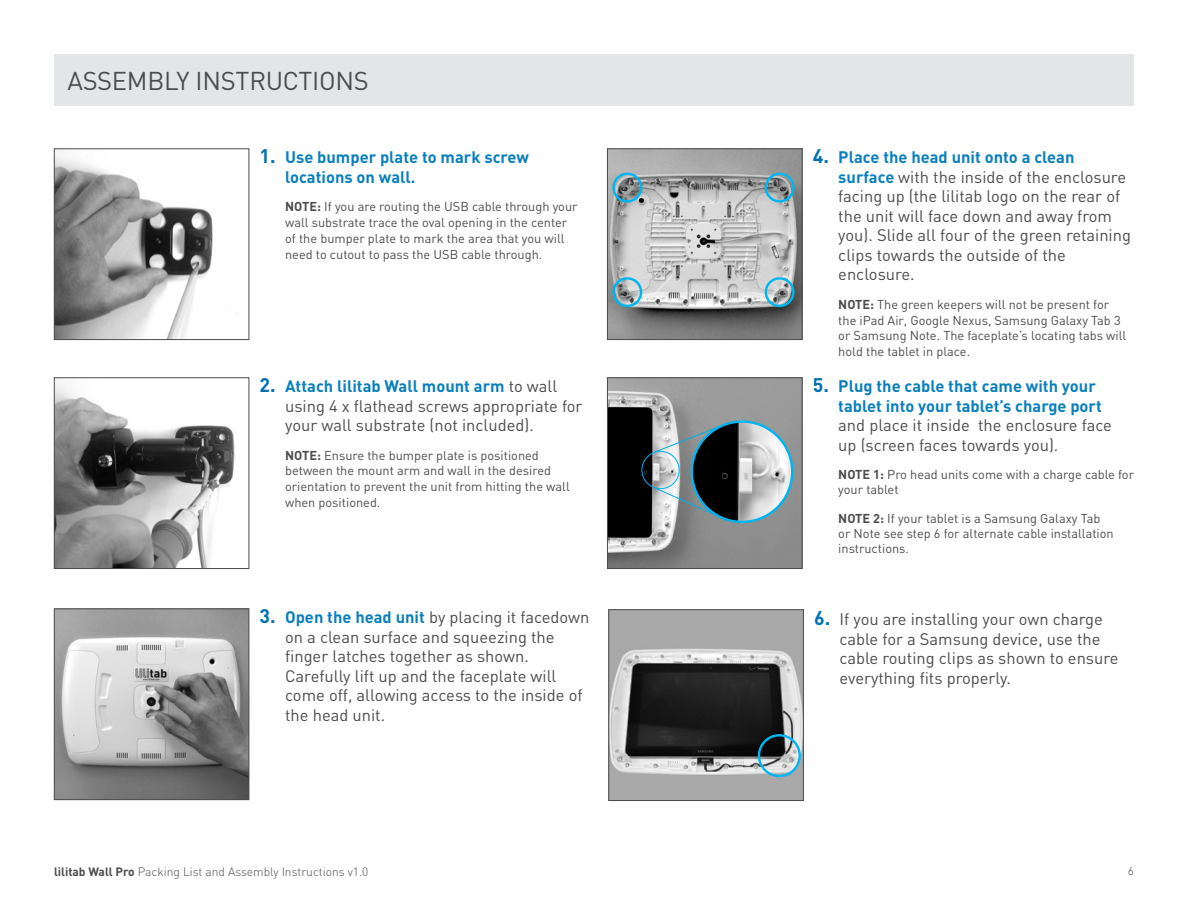
<style>
.page{position:relative;width:1188px;height:918px;background:#fff}
.page>*{position:absolute;margin:0;border:0;box-sizing:border-box;transform-origin:0 0}
.t1{font:25.5px "DIN";letter-spacing:-.01em;color:#4b4c4d}
.t2{font:16.5px/19.5px "DIN";color:#4b4c4d}
.t3{font:700 16.5px/19.5px "DIN";color:#0a7fbd}
.t4{font:12.75px/15.8px "DIN";color:#4b4c4d}
.t5{font:700 12.75px "DIN";color:#4b4c4d}
.t6{font:300 12px "DIN";color:#4b4c4d}
.s1{font-size:19.5px;color:#0072b4}
.s2{font-weight:700}
.s3{font-weight:700;font-size:19.5px;color:#0072b4}
.s4{font-weight:700;color:#0a7fbd}
</style>
<div class="page">
<img style="left:56px;top:379px;width:179px;height:188px">
<div style="left:54px;top:377px;width:195px;height:192px;border:1px solid #4b4c4d"></div>
<img style="left:609px;top:379px;width:191px;height:188px">
<div style="left:607px;top:377px;width:195px;height:192px;border:1px solid #4b4c4d"></div>
<img style="left:56px;top:611px;width:191px;height:187px">
<div style="left:54px;top:609px;width:195px;height:191px;border:1px solid #4b4c4d"></div>
<img style="left:56px;top:150px;width:182px;height:188px">
<div style="left:54px;top:148px;width:195px;height:192px;border:1px solid #4b4c4d"></div>
<img style="left:609px;top:150px;width:191px;height:188px">
<div style="left:607px;top:148px;width:195px;height:192px;border:1px solid #4b4c4d"></div>
<div style="left:54px;top:54px;width:1080px;height:52px;background:#e4e5e7"></div>
<div style="left:765px;top:173px;width:30px;height:30px;border:2px solid #00b6f0;border-radius:50%"></div>
<div style="left:765px;top:277px;width:30px;height:30px;border:2px solid #00b6f0;border-radius:50%"></div>
<div style="left:641px;top:451px;width:39px;height:38px;border:1px solid #00aeef;border-radius:50%"></div>
<div style="left:612px;top:173px;width:30px;height:30px;border:2px solid #00b6f0;border-radius:50%"></div>
<div style="left:612px;top:277px;width:30px;height:30px;border:2px solid #00b6f0;border-radius:50%"></div>
<img style="left:692px;top:422px;width:100px;height:100px;border-radius:50px">
<div style="left:691px;top:420px;width:102px;height:103px;border:2px solid #00b6f0;border-radius:50%"></div>
<svg style="left:653px;top:487px;width:77px;height:35px;background:#717e83"></svg>
<svg style="left:653px;top:422px;width:77px;height:31px;background:#748388"></svg>
<img style="left:610px;top:611px;width:192px;height:188px">
<div style="left:608px;top:609px;width:196px;height:192px;border:1px solid #4b4c4d"></div>
<div style="left:758px;top:734px;width:43px;height:43px;border:2px solid #00b6f0;border-radius:50%"></div>
<h1 class="t1" style="left:68px;top:65px;width:303px">ASSEMBLY INSTRUCTIONS</h1>
<p class="t3" style="left:285px;top:147px;width:245px;text-indent:-26px"><span class="s1">1.</span> Use bumper plate to mark screw locations on wall.</p>
<p class="t5" style="left:260px;top:198px;width:16px">NO</p>
<p class="t4" style="left:285px;top:199px;width:294px;text-indent:17px"><span class="s2">TE:</span> If you are routing the USB cable through your wall substrate trace the oval opening in the center of the bumper plate to mark the area that you will need to cutout to pass the USB cable through.</p>
<p class="t2" style="left:285px;top:376px;width:299px;text-indent:-26px"><span class="s3">2.</span> <span class="s4">Attach lilitab Wall mount arm</span> to wall using 4 x flathead screws appropriate for your wall substrate (not included).</p>
<p class="t5" style="left:260px;top:447px;width:16px">NO</p>
<p class="t4" style="left:285px;top:447px;width:286px;text-indent:17px"><span class="s2">TE:</span> Ensure the bumper plate is positioned between the mount arm and wall in the desired orientation to prevent the unit from hitting the wall when positioned.</p>
<p class="t2" style="left:838px;top:147px;width:294px;text-indent:-26px"><span class="s3">4.</span> <span class="s4">Place the head unit onto a clean surface</span> with the inside of the enclosure facing up (the lilitab logo on the rear of the unit will face down and away from you). Slide all four of the green retaining clips towards the outside of the enclosure.</p>
<p class="t4" style="left:838px;top:296px;width:289px"><span class="s2">NOTE:</span> The green keepers will not be present for the iPad Air, Google Nexus, Samsung Galaxy Tab 3 or Samsung Note. The faceplate’s locating tabs will hold the tablet in place.</p>
<p class="t3" style="left:838px;top:376px;width:265px;text-indent:-25px"><span class="s1">5.</span> Plug the cable that came with your tablet into your tablet’s charge port</p>
<p class="t2" style="left:838px;top:415px;width:275px">and place it inside the enclosure face up (screen faces towards you).</p>
<p class="t5" style="left:813px;top:466px;width:16px">NO</p>
<p class="t4" style="left:838px;top:467px;width:297px;line-height:15px;text-indent:17px"><span class="s2">TE 1:</span> Pro head units come with a charge cable for your tablet</p>
<p class="t5" style="left:813px;top:510px;width:16px">NO</p>
<p class="t4" style="left:838px;top:510px;width:277px;line-height:15px;text-indent:17px"><span class="s2">TE 2:</span> If your tablet is a Samsung Galaxy Tab or Note see step 6 for alternate cable installation instructions.</p>
<p class="t2" style="left:285px;top:607px;width:306px;text-indent:-26px"><span class="s3">3.</span> <span class="s4">Open the head unit</span> by placing it facedown on a clean surface and squeezing the finger latches together as shown.<br>Carefully lift up and the faceplate will come off, allowing access to the inside of the head unit.</p>
<p class="t2" style="left:840px;top:609px;width:280px;text-indent:-25px"><span class="s3">6.</span> If you are installing your own charge cable for a Samsung device, use the cable routing clips as shown to ensure everything fits properly.</p>
<p class="t6" style="left:54px;top:864px;width:316px"><span class="s2">lilitab Wall Pro</span> Packing List and Assembly Instructions v1.0</p>
<p class="t6" style="left:1128px;top:864px;width:8px">6</p>
</div>
